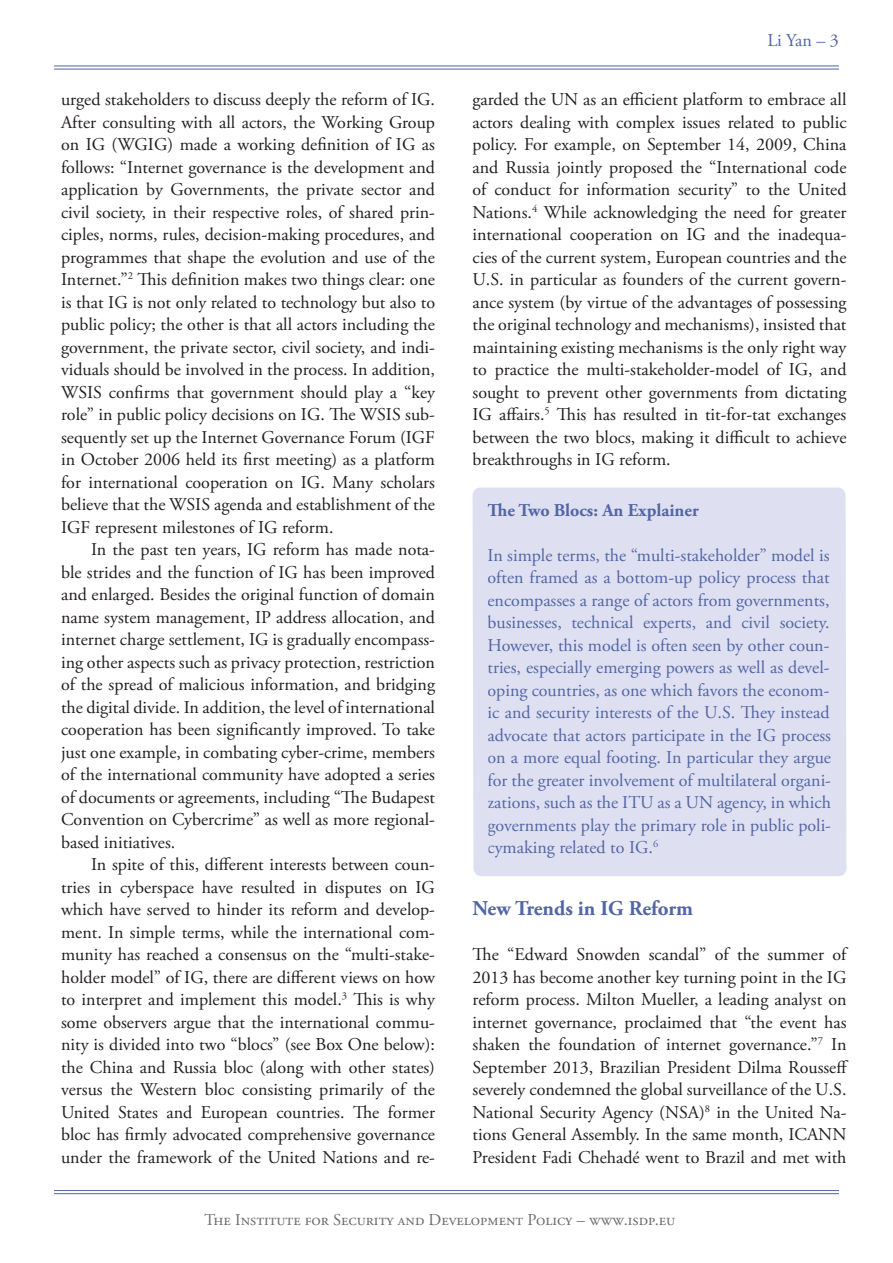
<style>
.page{position:relative;width:893px;height:1263px;background:#fff}
.page>*{position:absolute;margin:0;border:0;box-sizing:border-box;transform-origin:0 0}
.Main_Paragraph{font:700 21px "Adobe Garamond Pro";color:#5266a5}
.Main_Paragraph-2{font:18px/22.5px "Adobe Garamond Pro";color:#231f20;text-align:justify}
.About_Focus_Asia{font:18px/22.5px "Adobe Garamond Pro";color:#5266a5;text-align:justify}
.About_Focus_Asia-2{font:700 18px "Adobe Garamond Pro";color:#5266a5}
.t1{font:16.5px "Adobe Garamond Pro";color:#6c6d70}
</style>
<div class="page">
<hr style="left:54px;top:1190px;width:785px;height:1px;background:#5266a5">
<hr style="left:54px;top:1193px;width:785px;height:1px;background:#5266a5">
<hr style="left:54px;top:66px;width:785px;height:1px;background:#5266a5">
<hr style="left:54px;top:69px;width:785px;height:1px;background:#5266a5">
<div style="left:472px;top:487px;width:375px;height:389px;background:#dedff1"></div>
<p class="Main_Paragraph-2" style="left:61px;top:89px;width:375px">urged stakeholders to discuss deeply the reform of IG.<br>After consulting with all actors, the Working Group on IG (WGIG) made a working definition of IG as follows: “Internet governance is the development and application by Governments, the private sector and civil society, in their respective roles, of shared prin&shy;ciples, norms, rules, decision-making procedures, and programmes that shape the evolution and use of the Internet.”<sup>2</sup> This definition makes two things clear: one is that IG is not only related to technology but also to public policy; the other is that all actors including the government, the private sector, civil society, and indi&shy;viduals should be involved in the process. In addition, WSIS confirms that government should play a “key role” in public policy decisions on IG. The WSIS sub&shy;sequently set up the Internet Governance Forum (IGF in October 2006 held its first meeting) as a platform for international cooperation on IG. Many scholars believe that the WSIS agenda and establishment of the IGF represent milestones of IG reform.</p>
<p class="Main_Paragraph-2" style="left:61px;top:539px;width:375px;text-indent:30px">In the past ten years, IG reform has made nota&shy;ble strides and the function of IG has been improved and enlarged. Besides the original function of domain name system management, IP address allocation, and internet charge settlement, IG is gradually encompass&shy;ing other aspects such as privacy protection, restriction of the spread of malicious information, and bridging the digital divide. In addition, the level of international cooperation has been significantly improved. To take just one example, in combating cyber-crime, members of the international community have adopted a series of documents or agreements, including “The Budapest Convention on Cybercrime” as well as more regional&shy;based initiatives.</p>
<p class="Main_Paragraph-2" style="left:61px;top:854px;width:375px;text-indent:30px">In spite of this, different interests between coun&shy;tries in cyberspace have resulted in disputes on IG which have served to hinder its reform and develop&shy;ment. In simple terms, while the international com&shy;munity has reached a consensus on the “multi-stake&shy;holder model” of IG, there are different views on how to interpret and implement this model.<sup>3</sup> This is why some observers argue that the international commu&shy;nity is divided into two “blocs” (see Box One below): the China and Russia bloc (along with other states) versus the Western bloc consisting primarily of the United States and European countries. The former bloc has firmly advocated comprehensive governance under the framework of the United Nations and re-</p>
<p class="About_Focus_Asia" style="left:767px;top:30px;width:73px">Li Yan – 3</p>
<p class="Main_Paragraph-2" style="left:473px;top:89px;width:375px">garded the UN as an efficient platform to embrace all actors dealing with complex issues related to public policy. For example, on September 14, 2009, China and Russia jointly proposed the “International code of conduct for information security” to the United Nations.<sup>4</sup> While acknowledging the need for greater international cooperation on IG and the inadequa&shy;cies of the current system, European countries and the U.S. in particular as founders of the current govern&shy;ance system (by virtue of the advantages of possessing the original technology and mechanisms), insisted that maintaining existing mechanisms is the only right way to practice the multi-stakeholder-model of IG, and sought to prevent other governments from dictating IG affairs.<sup>5</sup> This has resulted in tit-for-tat exchanges between the two blocs, making it difficult to achieve breakthroughs in IG reform.</p>
<p class="About_Focus_Asia-2" style="left:487px;top:499px;width:213px">The Two Blocs: An Explainer</p>
<p class="About_Focus_Asia" style="left:487px;top:544px;width:345px">In simple terms, the “multi-stakeholder” model is often framed as a bottom-up policy process that encompasses a range of actors from governments, businesses, technical experts, and civil society.<br>However, this model is often seen by other coun&shy;tries, especially emerging powers as well as devel&shy;oping countries, as one which favors the econom&shy;ic and security interests of the U.S. They instead advocate that actors participate in the IG process on a more equal footing. In particular they argue for the greater involvement of multilateral organi&shy;zations, such as the ITU as a UN agency, in which governments play the primary role in public poli&shy;cymaking related to IG.<sup>6</sup></p>
<p class="Main_Paragraph" style="left:473px;top:896px;width:222px">New Trends in IG Reform</p>
<p class="Main_Paragraph-2" style="left:473px;top:944px;width:377px">The “Edward Snowden scandal” of the summer of 2013 has become another key turning point in the IG reform process. Milton Mueller, a leading analyst on internet governance, proclaimed that “the event has shaken the foundation of internet governance.”<sup>7</sup> In September 2013, Brazilian President Dilma Rousseff severely condemned the global surveillance of the U.S.<br>National Security Agency (NSA)<sup>8</sup> in the United Na&shy;tions General Assembly. In the same month, ICANN President Fadi Chehadé went to Brazil and met with</p>
<p class="t1" style="left:204px;top:1210px;width:472px">The Institute for Security and Development Policy – www.isdp.eu</p>
</div>
